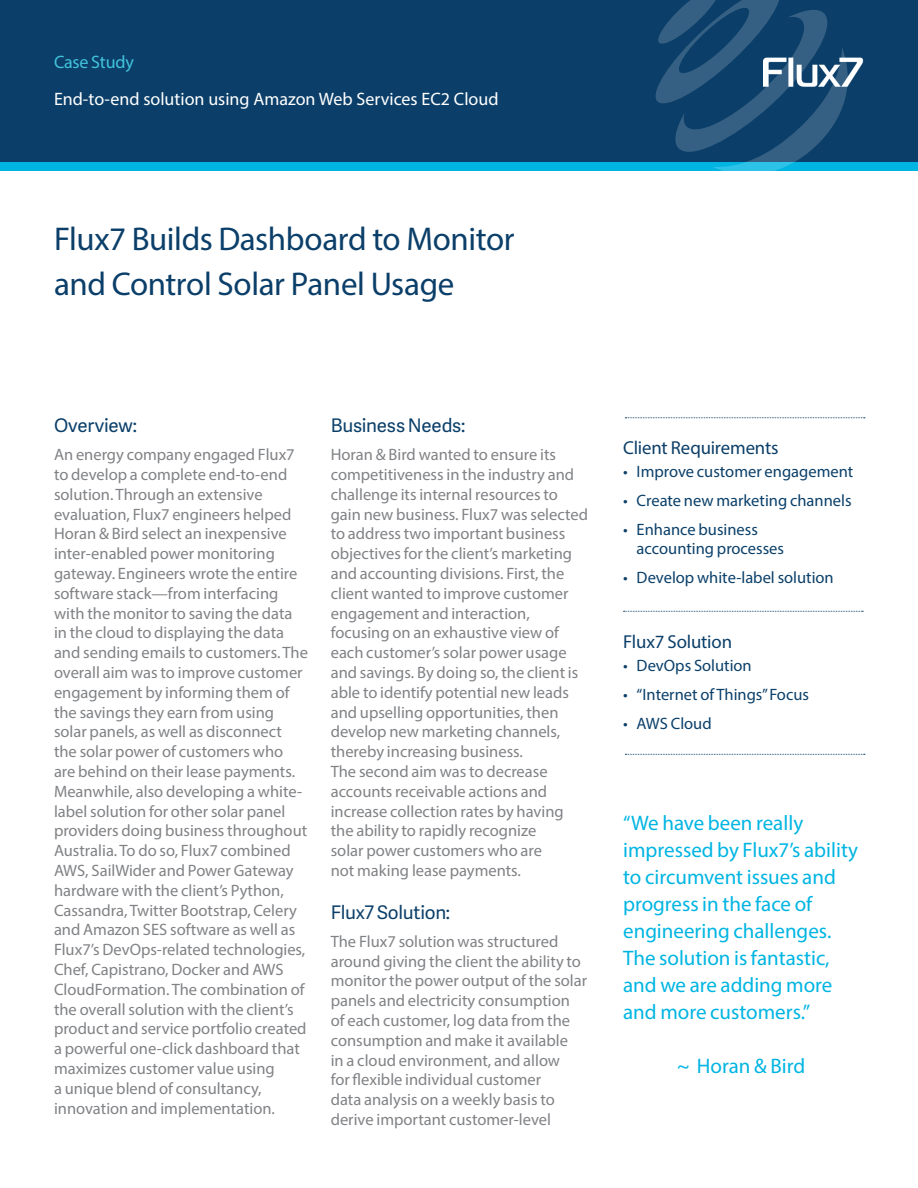
<style>
.page{position:relative;width:918px;height:1188px;background:#fff}
.page>*{position:absolute;margin:0;border:0;box-sizing:border-box;transform-origin:0 0}
.subhead{font:33px/45px "Myriad Pro";letter-spacing:-.015em;color:#0b3f69}
.quote{font:21px/27px "Myriad Pro";color:#00b5e2}
.subhead-2{font:18.75px "Adelle Sans";letter-spacing:-.015em;color:#0b3f69}
.subhead_small{font:18.75px "Myriad Pro";letter-spacing:-.01em;color:#0b3f69}
.headline_sub_large{font:18px "Myriad Pro";color:#fff}
.product_title{font:18px "Myriad Pro";letter-spacing:-.01em;color:#42c3dc}
.body_regular{font:16.5px/19.8px "Myriad Pro";color:#808285}
.t1{font:16.5px/19.8px "Myriad Pro";color:#0b406a}
</style>
<div class="page">
<div style="left:0;top:0;width:918px;height:162px;background:#0b3f69"></div>
<div style="left:210px;top:162px;width:93px;height:9px;background:#00b5e2"></div>
<div style="left:7px;top:162px;width:62px;height:9px;background:#00b5e2"></div>
<div style="left:0;top:162px;width:21px;height:9px;background:#00b5e2"></div>
<div style="left:63px;top:162px;width:16px;height:9px;background:#00b5e2"></div>
<div style="left:275px;top:162px;width:93px;height:9px;background:#00b5e2"></div>
<div style="left:387px;top:162px;width:94px;height:9px;background:#00b5e2"></div>
<div style="left:539px;top:162px;width:93px;height:9px;background:#00b5e2"></div>
<div style="left:838px;top:162px;width:80px;height:9px;background:#00b5e2"></div>
<div style="left:609px;top:162px;width:74px;height:9px;background:#00b5e2"></div>
<div style="left:79px;top:162px;width:20px;height:9px;background:#00b5e2"></div>
<div style="left:98px;top:162px;width:115px;height:9px;background:#00b5e2"></div>
<div style="left:473px;top:162px;width:43px;height:9px;background:#00b5e2"></div>
<div style="left:356px;top:162px;width:94px;height:9px;background:#00b5e2"></div>
<div style="left:516px;top:162px;width:25px;height:9px;background:#00b5e2"></div>
<svg style="left:655px;top:0;width:192px;height:171px"></svg>
<img style="left:764px;top:54px;width:100px;height:37px">
<svg style="left:625px;top:417px;width:240px;height:1px"></svg>
<svg style="left:624px;top:611px;width:239px;height:1px"></svg>
<svg style="left:625px;top:754px;width:240px;height:1px"></svg>
<p class="product_title" style="left:54px;top:50px;width:81px">Case Study</p>
<p class="headline_sub_large" style="left:54px;top:88px;width:446px">End-to-end solution using Amazon Web Services EC2 Cloud</p>
<p class="subhead" style="left:54px;top:216px;width:462px">Flux7 Builds Dashboard to Monitor and Control Solar Panel Usage</p>
<p class="subhead-2" style="left:54px;top:412px;width:85px">Overview:</p>
<p class="body_regular" style="left:54px;top:445px;width:256px">An energy company engaged Flux7 to develop a complete end-to-end solution. Through an extensive evaluation, Flux7 engineers helped Horan &amp; Bird select an inexpensive inter-enabled power monitoring gateway. Engineers wrote the entire software stack—from interfacing with the monitor to saving the data in the cloud to displaying the data and sending emails to customers. The overall aim was to improve customer engagement by informing them of the savings they earn from using solar panels, as well as disconnect the solar power of customers who are behind on their lease payments.<br>Meanwhile, also developing a white&shy;label solution for other solar panel providers doing business throughout Australia. To do so, Flux7 combined AWS, SailWider and Power Gateway hardware with the client’s Python, Cassandra, Twitter Bootstrap, Celery and Amazon SES software as well as Flux7’s DevOps-related technologies, Chef, Capistrano, Docker and AWS CloudFormation. The combination of the overall solution with the client’s product and service portfolio created a powerful one-click dashboard that maximizes customer value using<br>a unique blend of consultancy, innovation and implementation.</p>
<p class="subhead-2" style="left:331px;top:412px;width:136px">Business Needs:</p>
<p class="body_regular" style="left:331px;top:445px;width:259px">Horan &amp; Bird wanted to ensure its competitiveness in the industry and challenge its internal resources to gain new business. Flux7 was selected to address two important business objectives for the client’s marketing and accounting divisions. First, the client wanted to improve customer engagement and interaction, focusing on an exhaustive view of each customer’s solar power usage and savings. By doing so, the client is able to identify potential new leads and upselling opportunities, then develop new marketing channels, thereby increasing business.<br>The second aim was to decrease accounts receivable actions and increase collection rates by having the ability to rapidly recognize<br>solar power customers who are<br>not making lease payments.</p>
<p class="subhead-2" style="left:331px;top:899px;width:121px">Flux7 Solution:</p>
<p class="body_regular" style="left:331px;top:931px;width:258px">The Flux7 solution was structured around giving the client the ability to monitor the power output of the solar panels and electricity consumption of each customer, log data from the consumption and make it available<br>in a cloud environment, and allow<br>for flexible individual customer<br>data analysis on a weekly basis to derive important customer-level</p>
<p class="subhead_small" style="left:623px;top:436px;width:157px">Client Requirements</p>
<p class="t1" style="left:623px;top:461px;width:232px">• Improve customer engagement</p>
<p class="t1" style="left:623px;top:490px;width:230px">• Create new marketing channels</p>
<p class="t1" style="left:637px;top:519px;width:149px;text-indent:-14px">• Enhance business accounting processes</p>
<p class="t1" style="left:623px;top:567px;width:212px">• Develop white-label solution</p>
<p class="subhead_small" style="left:623px;top:630px;width:110px">Flux7 Solution</p>
<p class="t1" style="left:623px;top:656px;width:130px">• DevOps Solution</p>
<p class="t1" style="left:623px;top:684px;width:187px">• “Internet of Things” Focus</p>
<p class="t1" style="left:623px;top:713px;width:90px">• AWS Cloud</p>
<p class="quote" style="left:623px;top:810px;width:236px">“We have been really impressed by Flux7’s ability to circumvent issues and progress in the face of engineering challenges.<br>The solution is fantastic, and we are adding more and more customers.”</p>
<p class="quote" style="left:677px;top:1053px;width:130px">~ Horan &amp; Bird</p>
</div>
